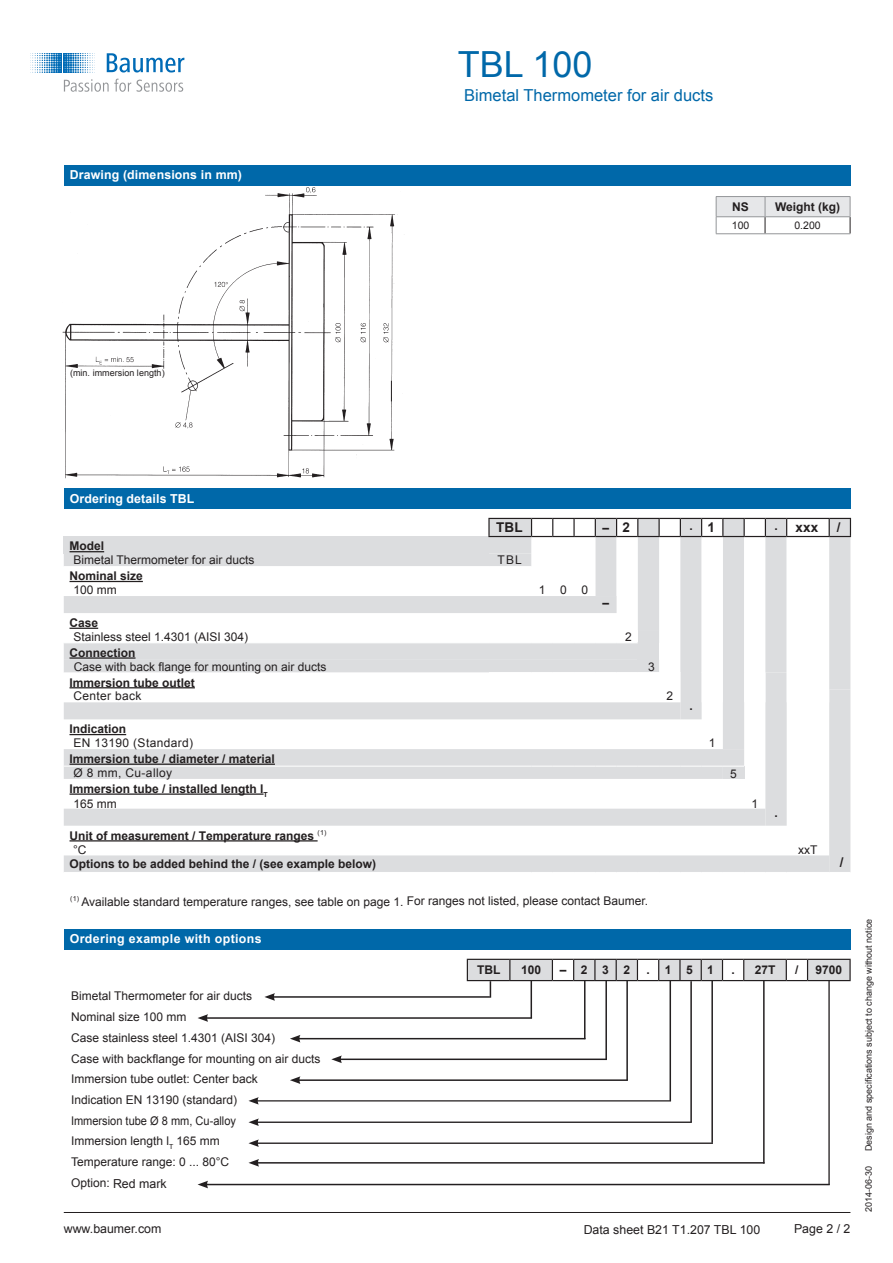
<style>
.page{position:relative;width:893px;height:1263px;background:#fff}
.page>*{position:absolute;margin:0;border:0;box-sizing:border-box;transform-origin:0 0}
.t1{font:36px "Arial";color:#0068a9}
.t2{font:16.5px "Arial";color:#0068a9}
.t3{font:700 13.5px "Arial";letter-spacing:.01em;color:#231f20}
.t4{font:12.3px "Arial";color:#231f20}
.t5{font:700 12.3px "Arial";letter-spacing:.01em;color:#fff}
.t6{font:700 12.3px "Arial";letter-spacing:.03em;color:#fff}
.t7{font:12px/20.9px "Arial";color:#231f20}
.t8{font:700 12px/14.9px "Arial";color:#231f20}
.t9{font:12px "Arial";letter-spacing:.03em;color:#231f20}
.t10{font:10.5px "Arial";color:#231f20}
.t11{font:9px "Arial";color:#231f20}
.s1{font-size:13.5px}
.s2{font-weight:400}
.s3{font-size:12.3px}
</style>
<div class="page">
<hr style="left:64px;top:1212px;width:786px;height:1px;background:#231f20">
<div style="left:467px;top:959px;width:43px;height:21px;background:#dcdddf"></div>
<div style="left:510px;top:959px;width:42px;height:21px;background:#dcdddf"></div>
<div style="left:744px;top:959px;width:42px;height:21px;background:#dcdddf"></div>
<div style="left:807px;top:959px;width:43px;height:21px;background:#dcdddf"></div>
<hr style="left:467px;top:959px;width:43px;height:1px;background:#231f20">
<hr style="left:510px;top:959px;width:42px;height:1px;background:#231f20">
<hr style="left:744px;top:959px;width:42px;height:1px;background:#231f20">
<hr style="left:807px;top:959px;width:44px;height:1px;background:#231f20">
<hr style="left:467px;top:980px;width:43px;height:1px;background:#231f20">
<hr style="left:510px;top:980px;width:42px;height:1px;background:#231f20">
<hr style="left:744px;top:980px;width:42px;height:1px;background:#231f20">
<hr style="left:807px;top:980px;width:44px;height:1px;background:#231f20">
<svg style="left:467px;top:960px;width:1px;height:20px"></svg>
<svg style="left:509px;top:960px;width:1px;height:20px"></svg>
<svg style="left:552px;top:959px;width:192px;height:22px"></svg>
<svg style="left:786px;top:959px;width:22px;height:22px"></svg>
<hr style="left:849px;top:960px;width:2px;height:20px;background:#231f20">
<img style="left:62px;top:185px;width:343px;height:294px">
<div style="left:76px;top:369px;width:97px;height:13px;background:#fff"></div>
<svg style="left:391px;top:381px;width:1px;height:20px"></svg>
<svg style="left:107px;top:53px;width:77px;height:20px"></svg>
<svg style="left:30px;top:53px;width:65px;height:20px"></svg>
<svg style="left:64px;top:79px;width:67px;height:13px"></svg>
<svg style="left:137px;top:80px;width:46px;height:12px"></svg>
<hr style="left:716px;top:196px;width:49px;height:1px;background:#939598">
<hr style="left:765px;top:196px;width:85px;height:1px;background:#939598">
<svg style="left:716px;top:197px;width:135px;height:37px"></svg>
<hr style="left:716px;top:233px;width:49px;height:1px;background:#939598">
<hr style="left:765px;top:233px;width:85px;height:1px;background:#939598">
<div style="left:64px;top:165px;width:786px;height:20px;background:#0068a9"></div>
<div style="left:64px;top:929px;width:786px;height:20px;background:#0068a9"></div>
<svg style="left:490px;top:981px;width:1px;height:17px"></svg>
<hr style="left:584px;top:980px;width:1px;height:59px;background:#231f20">
<hr style="left:605px;top:980px;width:2px;height:79px;background:#231f20">
<hr style="left:626px;top:980px;width:2px;height:100px;background:#231f20">
<hr style="left:669px;top:980px;width:2px;height:121px;background:#231f20">
<hr style="left:690px;top:981px;width:2px;height:141px;background:#231f20">
<hr style="left:711px;top:980px;width:2px;height:163px;background:#231f20">
<hr style="left:763px;top:980px;width:2px;height:183px;background:#231f20">
<hr style="left:273px;top:996px;width:217px;height:2px;background:#231f20">
<svg style="left:264px;top:993px;width:11px;height:8px"></svg>
<hr style="left:206px;top:1017px;width:326px;height:2px;background:#231f20">
<svg style="left:198px;top:1014px;width:10px;height:8px"></svg>
<hr style="left:298px;top:1038px;width:287px;height:1px;background:#231f20">
<svg style="left:290px;top:1035px;width:10px;height:7px"></svg>
<hr style="left:339px;top:1058px;width:268px;height:2px;background:#231f20">
<svg style="left:331px;top:1055px;width:11px;height:8px"></svg>
<hr style="left:298px;top:1079px;width:330px;height:2px;background:#231f20">
<svg style="left:290px;top:1076px;width:10px;height:8px"></svg>
<hr style="left:256px;top:1100px;width:415px;height:1px;background:#231f20">
<svg style="left:248px;top:1097px;width:11px;height:7px"></svg>
<hr style="left:206px;top:1184px;width:624px;height:1px;background:#231f20">
<svg style="left:198px;top:1181px;width:10px;height:7px"></svg>
<hr style="left:828px;top:980px;width:2px;height:205px;background:#231f20">
<hr style="left:257px;top:1162px;width:507px;height:1px;background:#231f20">
<svg style="left:248px;top:1159px;width:11px;height:8px"></svg>
<hr style="left:531px;top:980px;width:1px;height:38px;background:#231f20">
<div style="left:64px;top:488px;width:786px;height:20px;background:#0068a9"></div>
<div style="left:829px;top:702px;width:21px;height:170px;background:#dcdddf"></div>
<svg style="left:64px;top:702px;width:765px;height:170px"></svg>
<div style="left:723px;top:766px;width:21px;height:13px;background:#dcdddf"></div>
<hr style="left:64px;top:766px;width:425px;height:1px;background:#fff">
<hr style="left:489px;top:766px;width:42px;height:1px;background:#fff">
<svg style="left:531px;top:766px;width:213px;height:1px"></svg>
<svg style="left:64px;top:517px;width:787px;height:185px"></svg>
<hr style="left:70px;top:657px;width:66px;height:2px;background:#231f20">
<hr style="left:70px;top:687px;width:125px;height:1px;background:#231f20">
<hr style="left:70px;top:734px;width:56px;height:1px;background:#231f20">
<hr style="left:70px;top:763px;width:205px;height:2px;background:#231f20">
<hr style="left:70px;top:793px;width:194px;height:2px;background:#231f20">
<hr style="left:70px;top:840px;width:248px;height:1px;background:#231f20">
<hr style="left:256px;top:1142px;width:457px;height:2px;background:#231f20">
<svg style="left:248px;top:1139px;width:11px;height:8px"></svg>
<hr style="left:256px;top:1121px;width:436px;height:2px;background:#231f20">
<svg style="left:248px;top:1118px;width:11px;height:8px"></svg>
<p class="t5" style="left:70px;top:167px;width:174px">Drawing (dimensions in mm)</p>
<h1 class="t1" style="left:458px;top:40px;width:136px">TBL 100</h1>
<h2 class="t2" style="left:464px;top:85px;width:251px">Bimetal Thermometer for air ducts</h2>
<p class="t8" style="left:732px;top:200px;width:18px">NS</p>
<p class="t8" style="left:775px;top:200px;width:67px">Weight (kg)</p>
<p class="t10" style="left:732px;top:219px;width:19px">100</p>
<p class="t10" style="left:794px;top:219px;width:28px">0.200</p>
<p class="t11" style="left:70px;top:367px;width:96px">(min. immersion length)</p>
<p class="t5" style="left:70px;top:490px;width:126px">Ordering details TBL</p>
<p class="t3" style="left:496px;top:519px;width:28px">TBL</p>
<p class="t8" style="left:603px;top:520px;width:29px">– <span class="s1">2</span></p>
<p class="t8" style="left:689px;top:519px;width:27px">. <span class="s1">1</span></p>
<p class="t8" style="left:774px;top:519px;width:5px">.</p>
<p class="t3" style="left:795px;top:519px;width:24px">xxx</p>
<p class="t3" style="left:837px;top:519px;width:5px">/</p>
<p class="t8" style="left:70px;top:539px;width:36px">Model</p>
<p class="t7" style="left:73px;top:550px;width:183px">Bimetal Thermometer for air ducts</p>
<p class="t7" style="left:497px;top:550px;width:26px">TBL</p>
<p class="t8" style="left:70px;top:569px;width:75px">Nominal size</p>
<p class="t7" style="left:73px;top:580px;width:45px">100 mm</p>
<p class="t7" style="left:539px;top:580px;width:51px">100</p>
<p class="t8" style="left:603px;top:595px;width:8px">–</p>
<p class="t8" style="left:70px;top:616px;width:30px">Case</p>
<p class="t7" style="left:73px;top:626px;width:176px">Stainless steel 1.4301 (AISI 304)</p>
<p class="t7" style="left:625px;top:626px;width:8px">2</p>
<p class="t8" style="left:70px;top:645px;width:68px">Connection</p>
<p class="t7" style="left:74px;top:656px;width:254px">Case with back flange for mounting on air ducts</p>
<p class="t7" style="left:648px;top:656px;width:8px">3</p>
<p class="t8" style="left:70px;top:675px;width:127px">Immersion tube outlet</p>
<p class="t9" style="left:73px;top:688px;width:70px">Center back</p>
<p class="t7" style="left:666px;top:686px;width:8px">2</p>
<p class="t8" style="left:689px;top:699px;width:5px">.</p>
<p class="t8" style="left:70px;top:722px;width:58px">Indication</p>
<p class="t9" style="left:73px;top:735px;width:121px">EN 13190 (Standard)</p>
<p class="t7" style="left:709px;top:733px;width:8px">1</p>
<p class="t8" style="left:70px;top:752px;width:207px">Immersion tube / diameter / material</p>
<p class="t9" style="left:73px;top:765px;width:100px">Ø 8 mm, Cu-alloy</p>
<p class="t7" style="left:730px;top:763px;width:8px">5</p>
<p class="t8" style="left:73px;top:782px;width:196px;text-indent:-4px">Immersion tube / installed length l<sub>T<br></sub><span class="s2">165 mm</span></p>
<p class="t8" style="left:73px;top:829px;width:255px;line-height:14px;text-indent:-4px">Unit of measurement / Temperature ranges <sup>(1) </sup><span class="s2">°C</span></p>
<p class="t7" style="left:751px;top:793px;width:8px">1</p>
<p class="t8" style="left:774px;top:805px;width:5px">.</p>
<p class="t7" style="left:798px;top:839px;width:21px">xxT</p>
<p class="t8" style="left:70px;top:856px;width:308px">Options to be added behind the / (see example below)</p>
<p class="t3" style="left:840px;top:853px;width:5px">/</p>
<p class="t7" style="left:70px;top:891px;width:580px"><sup>(1)</sup> Available standard temperature ranges, see table on page 1. For ranges not listed, please contact Baumer.</p>
<p class="t6" style="left:70px;top:930px;width:193px">Ordering example with options</p>
<p class="t7" style="left:71px;top:986px;width:251px">Bimetal Thermometer for air ducts<br>Nominal size 100 mm<br>Case stainless steel 1.4301 (AISI 304)<br>Case with backflange for mounting on air ducts</p>
<p class="t7" style="left:71px;top:1069px;width:188px">Immersion tube outlet: Center back<br>Indication EN 13190 (standard)<br>Immersion tube Ø 8 mm, Cu-alloy<br>Immersion length l<sub>T</sub> 165 mm<br>Temperature range: 0 ... 80°C<br>Option: <span class="s3">Red mark</span></p>
<p class="t4" style="left:64px;top:1221px;width:99px">www.baumer.com</p>
<p class="t8" style="left:477px;top:963px;width:25px">TBL</p>
<p class="t8" style="left:521px;top:963px;width:22px">100</p>
<p class="t8" style="left:560px;top:963px;width:72px">–232</p>
<p class="t8" style="left:646px;top:963px;width:69px">.151</p>
<p class="t8" style="left:731px;top:963px;width:5px">.</p>
<p class="t8" style="left:755px;top:963px;width:22px">27T</p>
<p class="t8" style="left:795px;top:963px;width:5px">/</p>
<p class="t8" style="left:815px;top:963px;width:28px">9700</p>
<p class="t4" style="left:584px;top:1222px;width:178px">Data sheet B21 T1.207 TBL 100</p>
<p class="t4" style="left:794px;top:1221px;width:58px">Page 2 / 2</p>
<p class="t11" style="left:863px;top:1151px;width:234px;rotate:-90deg">Design and specifications subject to change without notice</p>
<p class="t11" style="left:863px;top:1212px;width:48px;rotate:-90deg">2014-06-30</p>
</div>
